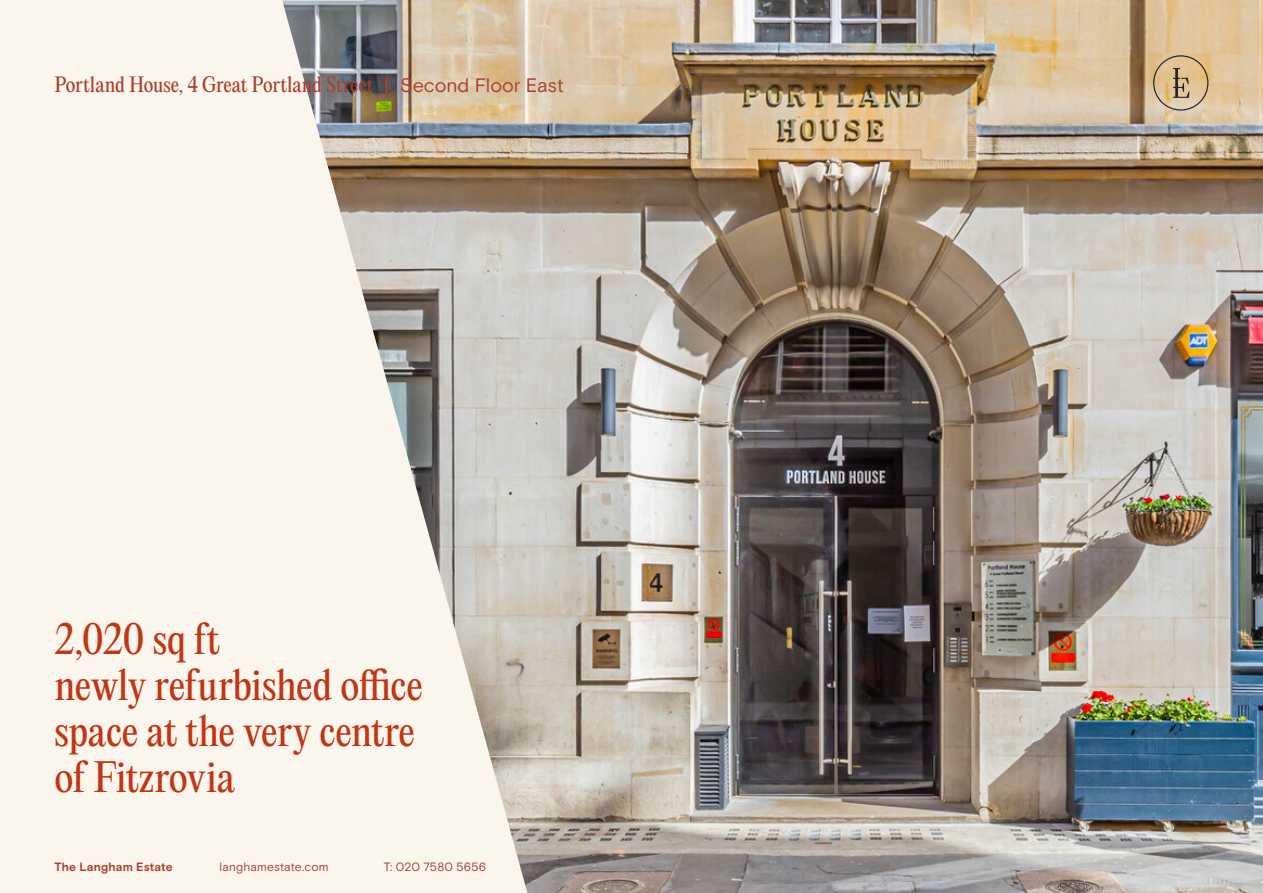
<style>
.page{position:relative;width:1263px;height:893px;background:#faf5ed}
.page>*{position:absolute;margin:0;border:0;box-sizing:border-box;transform-origin:0 0}
.LG_Pull_Out_120_144pt{font:38.55px/46.2px "PP Editorial New";letter-spacing:-.015em;color:#c13614}
.LARGE_STATEMENT_CHARCOAL{font:19.5px "PP Editorial New";letter-spacing:-.005em;color:#a9402c}
.LARGE_STATEMENT_CHARCOAL-2{font:12px "Basis Grotesque Pro";letter-spacing:.01em;color:#a9402c}
.LARGE_STATEMENT_CHARCOAL-3{font:700 12px "Basis Grotesque Pro";letter-spacing:.015em;color:#a9402c}
.s1{font-family:"Basis Grotesque Pro";font-weight:700}
.s2{font-family:"Basis Grotesque Pro"}
</style>
<div class="page">
<img style="left:282px;top:0;width:981px;height:893px">
<svg style="left:1153px;top:55px;width:55px;height:56px;background:#ccb28a"></svg>
<p class="LARGE_STATEMENT_CHARCOAL" style="left:55px;top:71px;width:511px">Portland House, 4 Great Portland Street <span class="s1">|</span> <span class="s2">Second Floor East</span></p>
<p class="LG_Pull_Out_120_144pt" style="left:55px;top:615px;width:167px">2,020 sq ft</p>
<p class="LG_Pull_Out_120_144pt" style="left:55px;top:662px;width:370px">newly refurbished office space at the very centre of Fitzrovia</p>
<p class="LARGE_STATEMENT_CHARCOAL-3" style="left:55px;top:860px;width:120px">The Langham Estate</p>
<p class="LARGE_STATEMENT_CHARCOAL-2" style="left:220px;top:860px;width:110px">langhamestate.com</p>
<p class="LARGE_STATEMENT_CHARCOAL-2" style="left:384px;top:860px;width:104px">T: 020 7580 5656</p>
</div>
